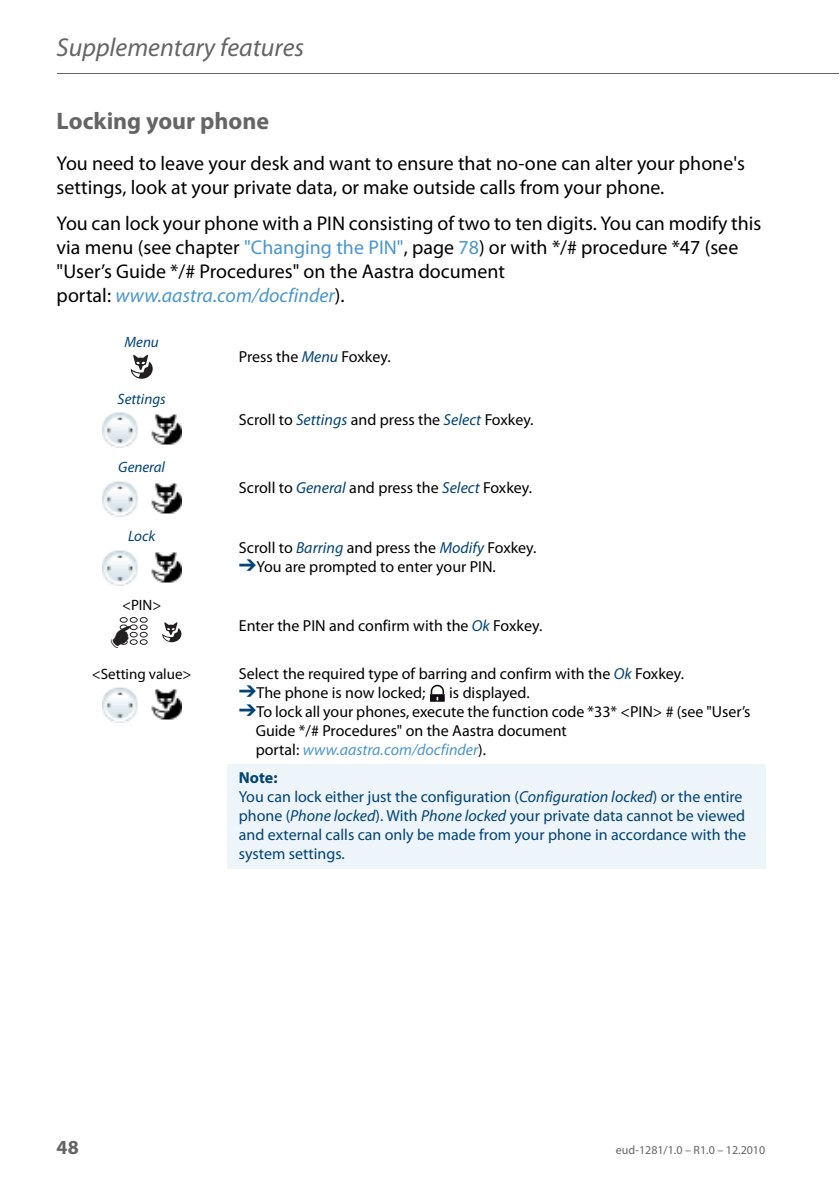
<style>
.page{position:relative;width:840px;height:1190px;background:#fff}
.page>*{position:absolute;margin:0;border:0;box-sizing:border-box;transform-origin:0 0}
.t1{font:italic 26px "Myriad Pro";color:#656565}
.t2{font:700 24px "Myriad Pro";color:#656565}
.t3{font:20px/24px "Myriad Pro";color:#000}
.t4{font:700 20px "Myriad Pro";color:#656565}
.t5{font:16px/19px "Myriad Pro";color:#000}
.t6{font:16px/19px "Myriad Pro";color:#014374}
.t7{font:italic 15px "Myriad Pro";color:#014374}
.t8{font:15px "Myriad Pro";letter-spacing:-.005em;color:#000}
.t9{font:12px "Myriad Pro";color:#656565}
.s1{color:#4a96cd}
.s2{font-style:italic;color:#4a96cd}
.s3{font-style:italic;color:#014374}
.s4{color:#014374}
.s5{font-weight:700}
.s6{font-style:italic}
</style>
<div class="page">
<hr style="left:57px;top:73px;width:782px;height:1px;background:#656565">
<div style="left:227px;top:765px;width:538px;height:104px;background:#edf4fa"></div>
<svg style="left:131px;top:355px;width:22px;height:24px"></svg>
<img style="left:102px;top:412px;width:79px;height:36px">
<img style="left:102px;top:481px;width:79px;height:35px">
<img style="left:102px;top:550px;width:79px;height:35px">
<svg style="left:162px;top:622px;width:19px;height:20px"></svg>
<img style="left:102px;top:687px;width:79px;height:36px">
<svg style="left:430px;top:684px;width:15px;height:18px"></svg>
<svg style="left:119px;top:617px;width:28px;height:28px"></svg>
<h1 class="t1" style="left:57px;top:37px;width:249px">Supplementary features</h1>
<h2 class="t2" style="left:57px;top:112px;width:214px">Locking your phone</h2>
<p class="t3" style="left:57px;top:153px;width:690px">You need to leave your desk and want to ensure that no-one can alter your phone's settings, look at your private data, or make outside calls from your phone.</p>
<p class="t3" style="left:57px;top:213px;width:706px">You can lock your phone with a PIN consisting of two to ten digits. You can modify this via menu (see chapter <span class="s1">"Changing the PIN"</span>, page <span class="s1">78</span>) or with */# procedure *47 (see "User’s Guide */# Procedures" on the Aastra document<br>portal: <span class="s2">www.aastra.com/docfinder</span>).</p>
<p class="t7" style="left:125px;top:336px;width:36px">Menu</p>
<p class="t5" style="left:239px;top:348px;width:153px">Press the <span class="s3">Menu</span> Foxkey.</p>
<p class="t7" style="left:118px;top:393px;width:50px">Settings</p>
<p class="t5" style="left:239px;top:411px;width:296px">Scroll to <span class="s3">Settings</span> and press the <span class="s3">Select</span> Foxkey.</p>
<p class="t7" style="left:118px;top:462px;width:48px">General</p>
<p class="t5" style="left:239px;top:480px;width:295px">Scroll to <span class="s3">General</span> and press the <span class="s3">Select</span> Foxkey.</p>
<p class="t7" style="left:128px;top:531px;width:29px">Lock</p>
<p class="t5" style="left:239px;top:539px;width:299px">Scroll to <span class="s3">Barring</span> and press the <span class="s3">Modify</span> Foxkey.</p>
<p class="t5" style="left:239px;top:558px;width:259px"><span class="s4">➔</span>You are prompted to enter your PIN.</p>
<p class="t8" style="left:122px;top:599px;width:41px">&lt;PIN&gt;</p>
<p class="t5" style="left:239px;top:617px;width:305px">Enter the PIN and confirm with the <span class="s3">Ok</span> Foxkey.</p>
<p class="t8" style="left:92px;top:668px;width:101px">&lt;Setting value&gt;</p>
<p class="t5" style="left:239px;top:666px;width:447px">Select the required type of barring and confirm with the <span class="s3">Ok</span> Foxkey.</p>
<p class="t5" style="left:239px;top:685px;width:188px"><span class="s4">➔</span>The phone is now locked;</p>
<p class="t5" style="left:449px;top:685px;width:82px">is displayed.</p>
<p class="t5" style="left:256px;top:704px;width:496px;text-indent:-17px"><span class="s4">➔</span>To lock all your phones, execute the function code *33* &lt;PIN&gt; # (see "User’s<br>Guide */# Procedures" on the Aastra document<br>portal: <span class="s2">www.aastra.com/docfinder</span>).</p>
<p class="t6" style="left:239px;top:770px;width:509px"><span class="s5">Note:<br></span>You can lock either just the configuration (<span class="s6">Configuration locked</span>) or the entire phone (<span class="s6">Phone locked</span>). With <span class="s6">Phone locked</span> your private data cannot be viewed and external calls can only be made from your phone in accordance with the system settings.</p>
<p class="t4" style="left:57px;top:1139px;width:24px">48</p>
<p class="t9" style="left:616px;top:1145px;width:151px">eud-1281/1.0 – R1.0 – 12.2010</p>
</div>
